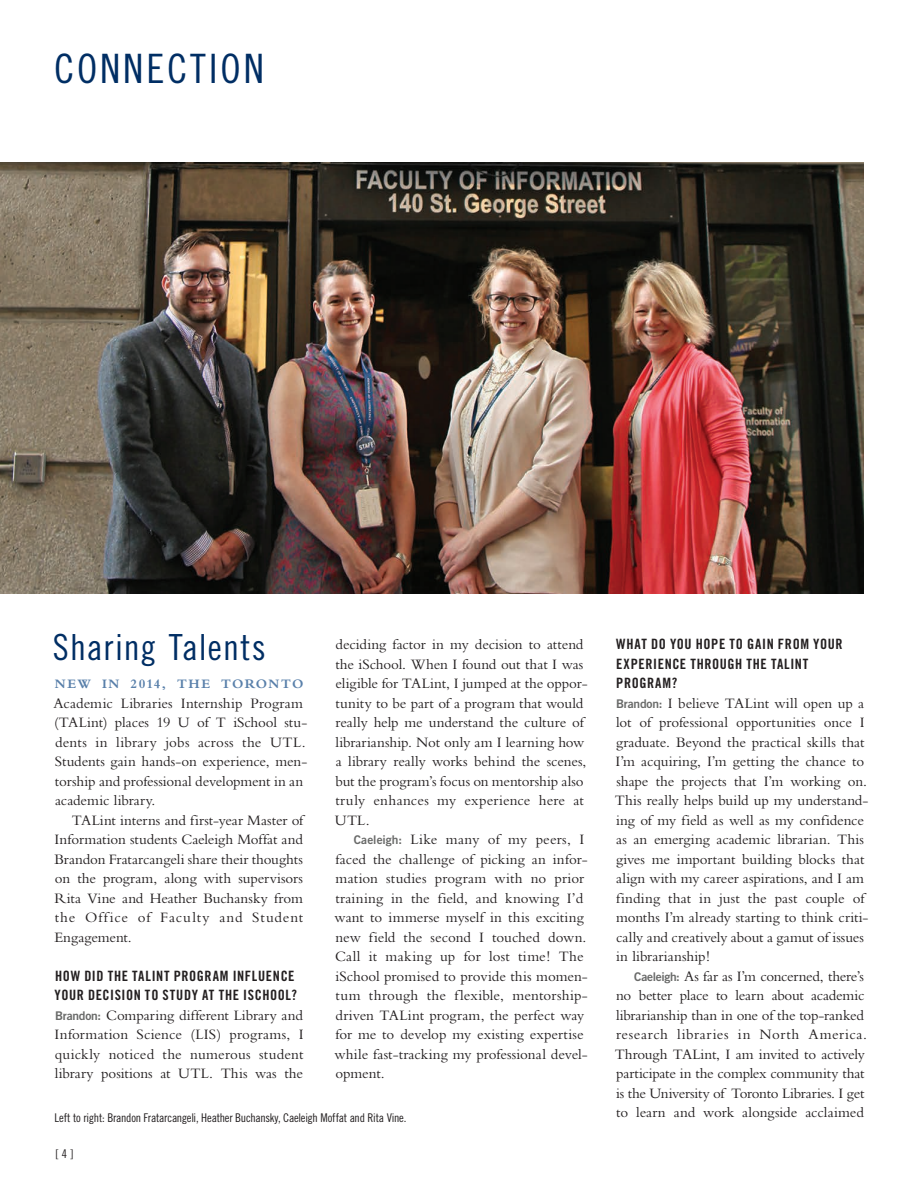
<style>
.page{position:relative;width:918px;height:1188px;background:#fff}
.page>*{position:absolute;margin:0;border:0;box-sizing:border-box;transform-origin:0 0}
.t1{font:40.5px "Trade Gothic LT Std Cn 18";letter-spacing:.07em;color:#002e64}
.t2{font:36px "Trade Gothic LT Std Cn 18";letter-spacing:.025em;color:#002e64}
.t3{font:15px/19.5px "Bembo";color:#231f20}
.t4{font:14.25px/19.5px "Trade Gothic LT Std Bd Cn 20";letter-spacing:.04em;color:#231f20}
.t5{font:700 13.5px "Bembo";letter-spacing:.095em;color:#5980aa}
.t6{font:12px "Trade Gothic LT Std Cn 18";letter-spacing:-.02em;color:#231f20}
.s1{font-family:"Trade Gothic LT Std Bd 2";font-size:12px;color:#696a69}
</style>
<div class="page">
<img style="left:0;top:162px;width:864px;height:432px">
<h1 class="t1" style="left:54px;top:45px;width:211px">CONNECTION</h1>
<h2 class="t2" style="left:53px;top:626px;width:214px">Sharing Talents</h2>
<p class="t5" style="left:55px;top:677px;width:250px">NEW IN 2014, THE TORONTO</p>
<p class="t3" style="left:54px;top:693px;width:255px">Academic Libraries Internship Program (TALint) places 19 U of T iSchool stu&shy;dents in library jobs across the UTL.<br>Students gain hands-on experience, men&shy;torship and professional development in an academic library.</p>
<p class="t3" style="left:54px;top:810px;width:250px;text-align:justify;text-indent:17px">TALint interns and first-year Master of Information students Caeleigh Moffat and Brandon Fratarcangeli share their thoughts on the program, along with supervisors Rita Vine and Heather Buchansky from the Office of Faculty and Student Engagement.</p>
<p class="t4" style="left:54px;top:966px;width:244px">HOW DID THE TALINT PROGRAM INFLUENCE<br>YOUR DECISION TO STUDY AT THE ISCHOOL?</p>
<p class="t3" style="left:54px;top:1005px;width:251px;text-align:justify"><span class="s1">Brandon:</span> Comparing different Library and Information Science (LIS) programs, I quickly noticed the numerous student library positions at UTL. This was the</p>
<p class="t3" style="left:335px;top:635px;width:254px">deciding factor in my decision to attend the iSchool. When I found out that I was eligible for TALint, I jumped at the oppor&shy;tunity to be part of a program that would really help me understand the culture of librarianship. Not only am I learning how a library really works behind the scenes, but the program’s focus on mentorship also truly enhances my experience here at UTL.</p>
<p class="t3" style="left:335px;top:830px;width:255px;text-indent:19px"><span class="s1">Caeleigh:</span> Like many of my peers, I faced the challenge of picking an infor&shy;mation studies program with no prior training in the field, and knowing I’d want to immerse myself in this exciting new field the second I touched down.<br>Call it making up for lost time! The iSchool promised to provide this momen&shy;tum through the flexible, mentorship&shy;driven TALint program, the perfect way for me to develop my existing expertise while fast-tracking my professional devel&shy;opment.</p>
<p class="t6" style="left:55px;top:1111px;width:353px">Left to right: Brandon Fratarcangeli, Heather Buchansky, Caeleigh Moffat and Rita Vine.</p>
<p class="t6" style="left:56px;top:1147px;width:19px">[ 4 ]</p>
<p class="t4" style="left:616px;top:634px;width:228px">WHAT DO YOU HOPE TO GAIN FROM YOUR<br>EXPERIENCE THROUGH THE TALINT<br>PROGRAM?</p>
<p class="t3" style="left:615px;top:693px;width:255px"><span class="s1">Brandon:</span> I believe TALint will open up a lot of professional opportunities once I graduate. Beyond the practical skills that I’m acquiring, I’m getting the chance to shape the projects that I’m working on.<br>This really helps build up my understand&shy;ing of my field as well as my confidence as an emerging academic librarian. This gives me important building blocks that align with my career aspirations, and I am finding that in just the past couple of months I’m already starting to think criti&shy;cally and creatively about a gamut of issues in librarianship!</p>
<p class="t3" style="left:615px;top:966px;width:254px;text-indent:19px"><span class="s1">Caeleigh:</span> As far as I’m concerned, there’s no better place to learn about academic librarianship than in one of the top-ranked research libraries in North America.<br>Through TALint, I am invited to actively participate in the complex community that is the University of Toronto Libraries. I get to learn and work alongside acclaimed</p>
</div>
